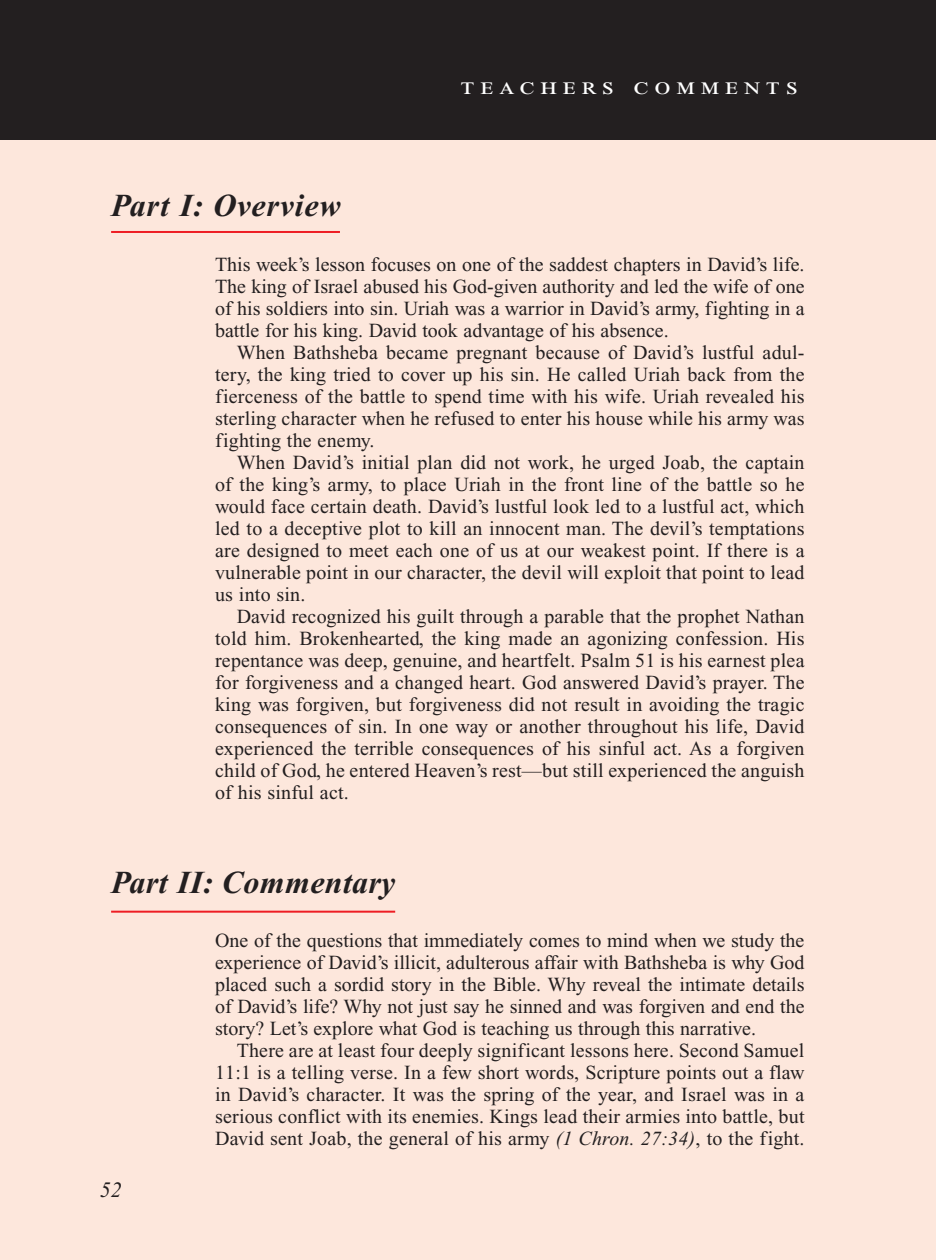
<style>
.page{position:relative;width:936px;height:1260px;background:#fff}
.page>*{position:absolute;margin:0;border:0;box-sizing:border-box;transform-origin:0 0}
.t1{font:italic 700 32px "Times New Roman PS Std";letter-spacing:.01em;color:#231f20}
.t2{font:24px "Times New Roman PS Std";letter-spacing:.2em;color:#fff;scale:1.2 1}
.t3{font:italic 22px "Times New Roman PS Std";color:#231f20}
.t4{font:20px/22px "Times New Roman PS Std";letter-spacing:.01em;color:#231f20;text-align:justify}
.s1{font-style:italic}
</style>
<div class="page">
<div style="left:0;top:136px;width:936px;height:1124px;background:#fde7dc"></div>
<hr style="left:111px;top:231px;width:229px;height:2px;background:#ee1d23">
<hr style="left:111px;top:911px;width:284px;height:2px;background:#ee1d23">
<div style="left:0;top:0;width:936px;height:140px;background:#231f20"></div>
<h1 class="t1" style="left:111px;top:188px;width:231px">Part I: Overview</h1>
<p class="t2" style="left:461px;top:73px;width:283px">teachers comments</p>
<p class="t4" style="left:215px;top:253px;width:591px">This week’s lesson focuses on one of the saddest chapters in David’s life.<br>The king of Israel abused his God-given authority and led the wife of one of his soldiers into sin. Uriah was a warrior in David’s army, fighting in a battle for his king. David took advantage of his absence.</p>
<p class="t4" style="left:215px;top:341px;width:591px;text-indent:22px">When Bathsheba became pregnant because of David’s lustful adul&shy;tery, the king tried to cover up his sin. He called Uriah back from the fierceness of the battle to spend time with his wife. Uriah revealed his sterling character when he refused to enter his house while his army was fighting the enemy.</p>
<p class="t4" style="left:215px;top:451px;width:591px;text-indent:22px">When David’s initial plan did not work, he urged Joab, the captain of the king’s army, to place Uriah in the front line of the battle so he would face certain death. David’s lustful look led to a lustful act, which led to a deceptive plot to kill an innocent man. The devil’s temptations are designed to meet each one of us at our weakest point. If there is a vulnerable point in our character, the devil will exploit that point to lead us into sin.</p>
<p class="t4" style="left:215px;top:605px;width:591px;text-indent:22px">David recognized his guilt through a parable that the prophet Nathan told him. Brokenhearted, the king made an agonizing confession. His repentance was deep, genuine, and heartfelt. Psalm 51 is his earnest plea for forgiveness and a changed heart. God answered David’s prayer. The king was forgiven, but forgiveness did not result in avoiding the tragic consequences of sin. In one way or another throughout his life, David experienced the terrible consequences of his sinful act. As a forgiven child of God, he entered Heaven’s rest—but still experienced the anguish of his sinful act.</p>
<h1 class="t1" style="left:111px;top:865px;width:286px">Part II: Commentary</h1>
<p class="t4" style="left:215px;top:929px;width:591px">One of the questions that immediately comes to mind when we study the experience of David’s illicit, adulterous affair with Bathsheba is why God placed such a sordid story in the Bible. Why reveal the intimate details of David’s life? Why not just say he sinned and was forgiven and end the story? Let’s explore what God is teaching us through this narrative.</p>
<p class="t4" style="left:215px;top:1039px;width:591px;text-indent:22px">There are at least four deeply significant lessons here. Second Samuel 11:1 is a telling verse. In a few short words, Scripture points out a flaw in David’s character. It was the spring of the year, and Israel was in a serious conflict with its enemies. Kings lead their armies into battle, but David sent Joab, the general of his army <span class="s1">(1 Chron. 27:34)</span>, to the fight.</p>
<p class="t3" style="left:100px;top:1178px;width:23px">52</p>
</div>
